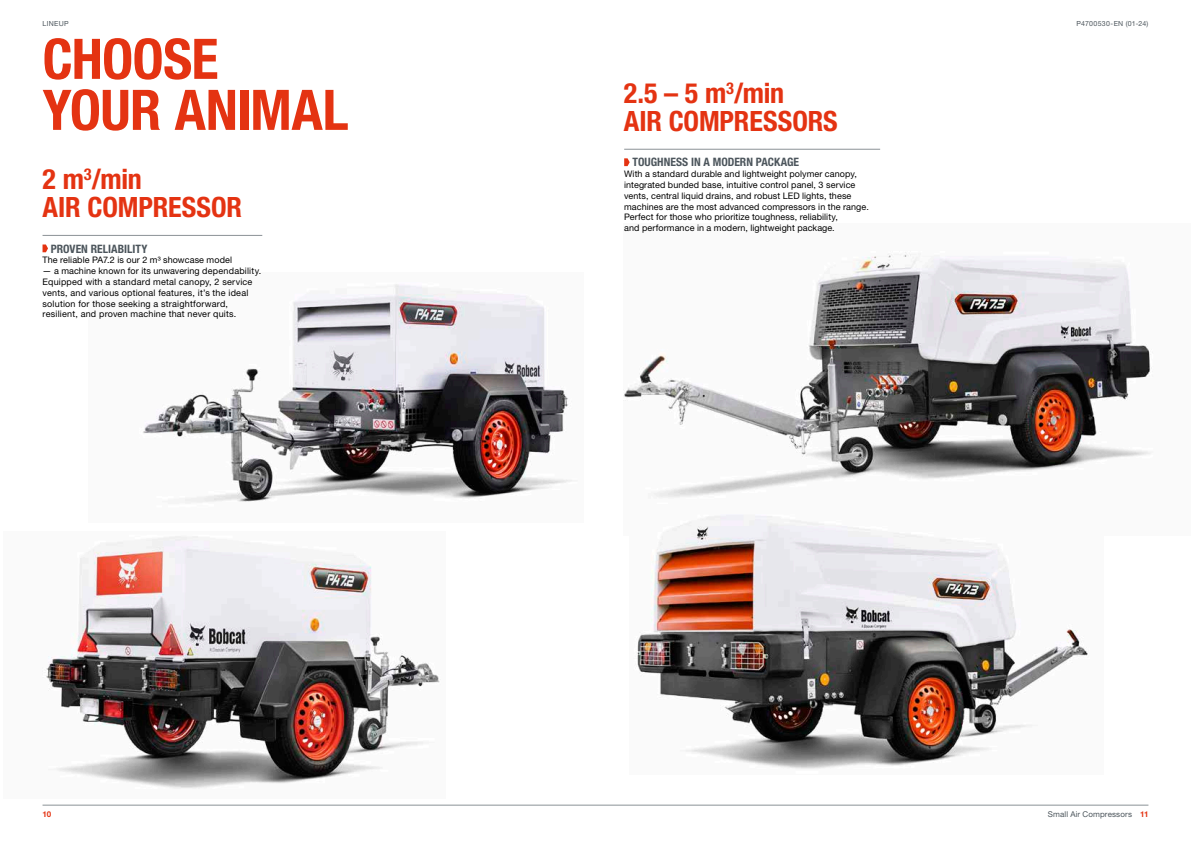
<style>
.page{position:relative;width:1191px;height:842px;background:#fff}
.page>*{position:absolute;margin:0;border:0;box-sizing:border-box;transform-origin:0 0}
.t1{font:700 condensed 56px/51px "Helvetica Neue LT Pro";letter-spacing:-.015em;color:#e43312}
.t2{font:700 condensed 28px/27.6px "Helvetica Neue LT Pro";letter-spacing:-.005em;color:#e43312}
.t3{font:700 condensed 11.6px "Helvetica Neue LT Pro";color:#4c555c}
.t4{font:9px/10.8px "Helvetica Neue LT Pro";letter-spacing:.01em;color:#000}
.t5{font:8px "Helvetica Neue LT Pro";letter-spacing:.015em;color:#4c555c}
.t6{font:700 8px "Helvetica Neue LT Pro";color:#e43312}
.t7{font:7px "Helvetica Neue LT Pro";letter-spacing:.04em;color:#4c555c}
.s1{font-weight:700;color:#e43312}
</style>
<div class="page">
<hr style="left:43px;top:805px;width:1105px;height:1px;background:#8b9296">
<img style="left:624px;top:252px;width:529px;height:246px">
<img style="left:143px;top:284px;width:430px;height:219px">
<img style="left:42px;top:536px;width:399px;height:253px">
<img style="left:637px;top:515px;width:451px;height:254px">
<hr style="left:43px;top:235px;width:219px;height:1px;background:#8b9296">
<svg style="left:43px;top:244px;width:5px;height:8px"></svg>
<hr style="left:624px;top:149px;width:256px;height:1px;background:#8b9296">
<svg style="left:624px;top:158px;width:5px;height:8px"></svg>
<p class="t7" style="left:43px;top:19px;width:28px">LINEUP</p>
<h1 class="t1" style="left:43px;top:33px;width:307px">CHOOSE<br>YOUR ANIMAL</h1>
<h2 class="t2" style="left:43px;top:165px;width:201px">2 m<sup>3</sup>/min<br>AIR COMPRESSOR</h2>
<p class="t3" style="left:51px;top:241px;width:98px">PROVEN RELIABILITY</p>
<p class="t4" style="left:43px;top:255px;width:191px">The reliable PA7.2 is our 2 m³ showcase model</p>
<p class="t4" style="left:43px;top:265px;width:220px">— a machine known for its unwavering dependability.<br>Equipped with a standard metal canopy, 2 service vents, and various optional features, it’s the ideal solution for those seeking a straightforward, resilient, and proven machine that never quits.</p>
<h2 class="t2" style="left:624px;top:79px;width:215px">2.5 – 5 m<sup>3</sup>/min<br>AIR COMPRESSORS</h2>
<p class="t3" style="left:632px;top:155px;width:168px">TOUGHNESS IN A MODERN PACKAGE</p>
<p class="t4" style="left:624px;top:168px;width:246px">With a standard durable and lightweight polymer canopy, integrated bunded base, intuitive control panel, 3 service vents, central liquid drains, and robust LED lights, these machines are the most advanced compressors in the range.<br>Perfect for those who prioritize toughness, reliability,<br>and performance in a modern, lightweight package.</p>
<p class="t7" style="left:1076px;top:19px;width:73px">P4700530-EN (01-24)</p>
<p class="t6" style="left:43px;top:809px;width:10px">10</p>
<p class="t5" style="left:1047px;top:810px;width:102px">Small Air Compressors <span class="s1">11</span></p>
</div>
